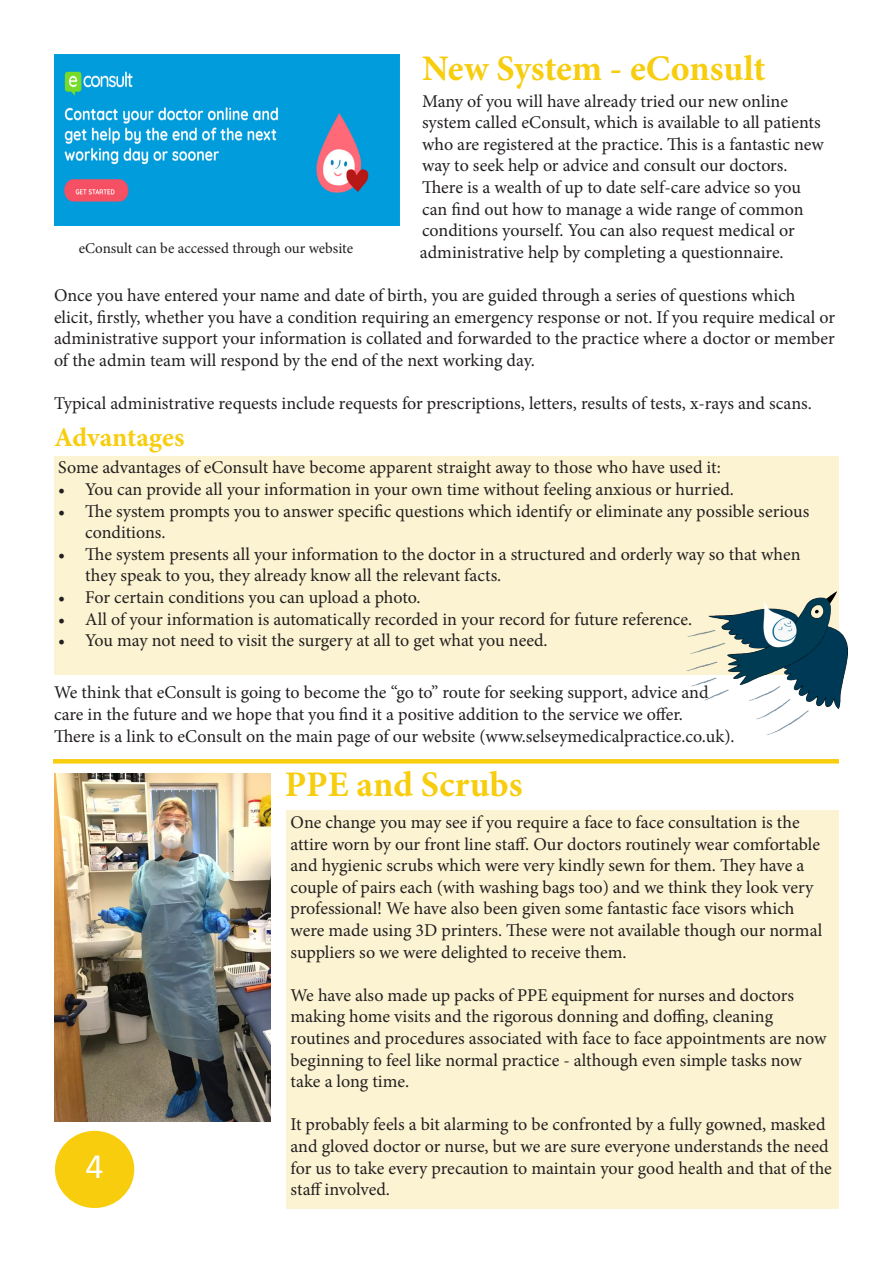
<style>
.page{position:relative;width:893px;height:1263px;background:#fff}
.page>*{position:absolute;margin:0;border:0;box-sizing:border-box;transform-origin:0 0}
.t1{font:700 36px "Minion Pro";letter-spacing:-.005em;color:#f7cd0e}
.t2{font:36px "Calibri";color:#fff}
.t3{font:700 27px "Minion Pro";color:#f7cd0e}
.t4{font:18px/21.6px "Minion Pro";letter-spacing:-.005em;color:#231f20}
.t5{font:15px "Minion Pro";color:#231f20}
</style>
<div class="page">
<div style="left:55px;top:1131px;width:79px;height:77px;background:#f7cd0e;border-radius:50%"></div>
<svg style="left:53px;top:759px;width:786px;height:4px;background:#f7cd12"></svg>
<div style="left:286px;top:811px;width:553px;height:398px;background:#fcf3d2"></div>
<img style="left:54px;top:54px;width:346px;height:171px">
<div style="left:54px;top:456px;width:785px;height:219px;background:#fcf3d2"></div>
<img style="left:687px;top:591px;width:161px;height:143px">
<img style="left:54px;top:774px;width:217px;height:347px">
<p class="t1" style="left:422px;top:43px;width:345px">New System - eConsult</p>
<p class="t4" style="left:422px;top:90px;width:403px">Many of you will have already tried our new online system called eConsult, which is available to all patients who are registered at the practice. This is a fantastic new way to seek help or advice and consult our doctors.</p>
<p class="t4" style="left:420px;top:177px;width:385px">There is a wealth of up to date self-care advice so you can find out how to manage a wide range of common conditions yourself. You can also request medical or administrative help by completing a questionnaire.</p>
<p class="t4" style="left:54px;top:285px;width:783px">Once you have entered your name and date of birth, you are guided through a series of questions which elicit, firstly, whether you have a condition requiring an emergency response or not. If you require medical or administrative support your information is collated and forwarded to the practice where a doctor or member of the admin team will respond by the end of the next working day.</p>
<p class="t4" style="left:54px;top:393px;width:759px">Typical administrative requests include requests for prescriptions, letters, results of tests, x-rays and scans.</p>
<p class="t5" style="left:79px;top:238px;width:276px">eConsult can be accessed through our website</p>
<p class="t3" style="left:54px;top:418px;width:132px">Advantages</p>
<p class="t4" style="left:58px;top:457px;width:664px">Some advantages of eConsult have become apparent straight away to those who have used it:</p>
<p class="t4" style="left:58px;top:479px;width:677px">• You can provide all your information in your own time without feeling anxious or hurried.</p>
<p class="t4" style="left:85px;top:500px;width:726px;text-indent:-27px">• The system prompts you to answer specific questions which identify or eliminate any possible serious conditions.</p>
<p class="t4" style="left:85px;top:543px;width:717px;text-indent:-27px">• The system presents all your information to the doctor in a structured and orderly way so that when they speak to you, they already know all the relevant facts.</p>
<p class="t4" style="left:58px;top:587px;width:364px">• For certain conditions you can upload a photo.</p>
<p class="t4" style="left:58px;top:608px;width:635px">• All of your information is automatically recorded in your record for future reference.</p>
<p class="t4" style="left:58px;top:630px;width:491px">• You may not need to visit the surgery at all to get what you need.</p>
<p class="t4" style="left:54px;top:682px;width:656px">We think that eConsult is going to become the “go to” route for seeking support, advice and care in the future and we hope that you find it a positive addition to the service we offer.</p>
<p class="t4" style="left:54px;top:725px;width:682px">There is a link to eConsult on the main page of our website (www.selseymedicalpractice.co.uk).</p>
<h1 class="t2" style="left:85px;top:1143px;width:20px">4</h1>
<p class="t1" style="left:285px;top:759px;width:239px">PPE and Scrubs</p>
<p class="t4" style="left:291px;top:811px;width:533px">One change you may see if you require a face to face consultation is the attire worn by our front line staff. Our doctors routinely wear comfortable and hygienic scrubs which were very kindly sewn for them. They have a couple of pairs each (with washing bags too) and we think they look very professional! We have also been given some fantastic face visors which were made using 3D printers. These were not available though our normal suppliers so we were delighted to receive them.</p>
<p class="t4" style="left:291px;top:984px;width:537px">We have also made up packs of PPE equipment for nurses and doctors making home visits and the rigorous donning and doffing, cleaning routines and procedures associated with face to face appointments are now beginning to feel like normal practice - although even simple tasks now take a long time.</p>
<p class="t4" style="left:291px;top:1114px;width:543px">It probably feels a bit alarming to be confronted by a fully gowned, masked and gloved doctor or nurse, but we are sure everyone understands the need for us to take every precaution to maintain your good health and that of the staff involved.</p>
</div>
